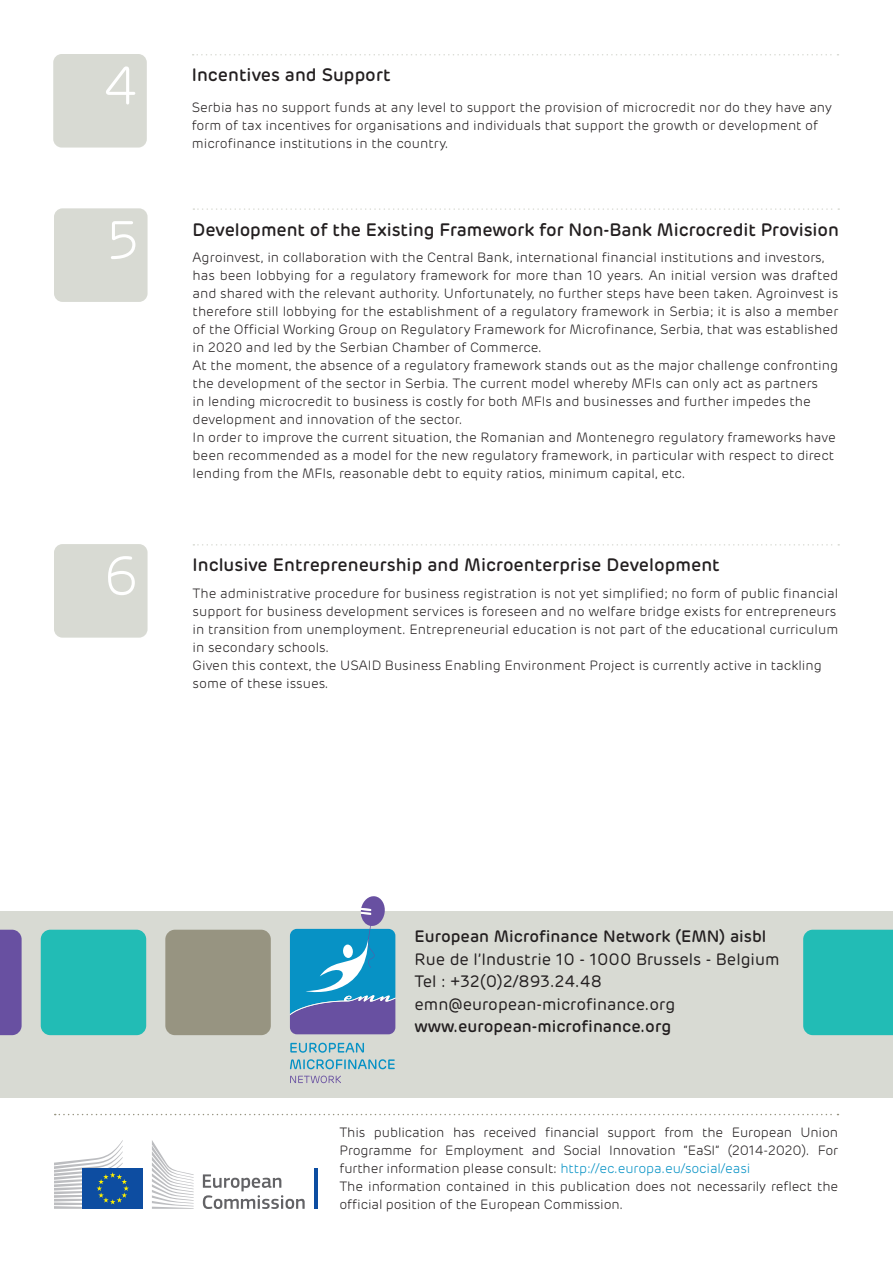
<style>
.page{position:relative;width:893px;height:1263px;background:#fff}
.page>*{position:absolute;margin:0;border:0;box-sizing:border-box;transform-origin:0 0}
.t1{font:300 54px "Rubrik";color:#fff}
.t2{font:500 18px "Rubrik";letter-spacing:-.005em;color:#231f20}
.t3{font:16.5px "Rubrik";color:#231f20}
.t4{font:500 16.5px "Rubrik";color:#231f20}
.t5{font:300 13.5px/18px "Rubrik";color:#231f20;text-align:justify}
.s1{color:#0792c5}
</style>
<div class="page">
<div style="left:54px;top:208px;width:94px;height:94px;background:#d8dad3;border-radius:9px"></div>
<div style="left:54px;top:544px;width:94px;height:94px;background:#d8dad3;border-radius:9px"></div>
<svg style="left:193px;top:208px;width:646px;height:2px"></svg>
<svg style="left:193px;top:544px;width:646px;height:2px"></svg>
<div style="left:53px;top:54px;width:94px;height:94px;background:#d8dad3;border-radius:9px"></div>
<svg style="left:193px;top:54px;width:645px;height:2px"></svg>
<svg style="left:203px;top:1174px;width:102px;height:35px"></svg>
<hr style="left:314px;top:1168px;width:3px;height:41px;background:#0d4da1">
<svg style="left:152px;top:1140px;width:42px;height:69px"></svg>
<div style="left:83px;top:1168px;width:60px;height:41px;background:#0d4da1"></div>
<svg style="left:54px;top:1140px;width:75px;height:69px"></svg>
<div style="left:0;top:911px;width:893px;height:187px;background:#d8dad3"></div>
<svg style="left:290px;top:896px;width:105px;height:138px"></svg>
<svg style="left:290px;top:1043px;width:74px;height:10px"></svg>
<svg style="left:290px;top:1059px;width:105px;height:10px"></svg>
<svg style="left:290px;top:1075px;width:51px;height:8px"></svg>
<svg style="left:55px;top:1114px;width:783px;height:1px"></svg>
<div style="left:165px;top:930px;width:106px;height:105px;background:#979481;border-radius:10px"></div>
<div style="left:41px;top:930px;width:105px;height:105px;background:#22bcb5;border-radius:10px"></div>
<div style="left:0;top:930px;width:22px;height:105px;background:#6850a1"></div>
<div style="left:803px;top:930px;width:90px;height:105px;background:#22bcb5"></div>
<p class="t1" style="left:103px;top:54px;width:37px">4</p>
<p class="t2" style="left:192px;top:64px;width:200px">Incentives and Support</p>
<p class="t5" style="left:192px;top:99px;width:642px">Serbia has no support funds at any level to support the provision of microcredit nor do they have any</p>
<p class="t5" style="left:192px;top:117px;width:628px">form of tax incentives for organisations and individuals that support the growth or development of</p>
<p class="t5" style="left:192px;top:135px;width:258px">microfinance institutions in the country.</p>
<p class="t1" style="left:107px;top:209px;width:34px">5</p>
<p class="t2" style="left:193px;top:218px;width:648px">Development of the Existing Framework for Non-Bank Microcredit Provision</p>
<p class="t5" style="left:193px;top:248px;width:633px">Agroinvest, in collaboration with the Central Bank, international financial institutions and investors,</p>
<p class="t5" style="left:193px;top:266px;width:647px">has been lobbying for a regulatory framework for more than 10 years. An initial version was drafted and shared with the relevant authority. Unfortunately, no further steps have been taken. Agroinvest is therefore still lobbying for the establishment of a regulatory framework in Serbia; it is also a member of the Official Working Group on Regulatory Framework for Microfinance, Serbia, that was established in 2020 and led by the Serbian Chamber of Commerce.</p>
<p class="t5" style="left:193px;top:356px;width:647px">At the moment, the absence of a regulatory framework stands out as the major challenge confronting</p>
<p class="t5" style="left:193px;top:374px;width:627px">the development of the sector in Serbia. The current model whereby MFIs can only act as partners</p>
<p class="t5" style="left:193px;top:392px;width:620px">in lending microcredit to business is costly for both MFIs and businesses and further impedes the</p>
<p class="t5" style="left:193px;top:410px;width:271px">development and innovation of the sector.</p>
<p class="t5" style="left:193px;top:428px;width:645px">In order to improve the current situation, the Romanian and Montenegro regulatory frameworks have</p>
<p class="t5" style="left:193px;top:446px;width:643px">been recommended as a model for the new regulatory framework, in particular with respect to direct</p>
<p class="t5" style="left:193px;top:464px;width:494px">lending from the MFIs, reasonable debt to equity ratios, minimum capital, etc.</p>
<p class="t1" style="left:103px;top:544px;width:37px">6</p>
<p class="t2" style="left:193px;top:554px;width:529px">Inclusive Entrepreneurship and Microenterprise Development</p>
<p class="t5" style="left:193px;top:584px;width:647px">The administrative procedure for business registration is not yet simplified; no form of public financial</p>
<p class="t5" style="left:193px;top:602px;width:645px">support for business development services is foreseen and no welfare bridge exists for entrepreneurs</p>
<p class="t5" style="left:193px;top:620px;width:647px">in transition from unemployment. Entrepreneurial education is not part of the educational curriculum</p>
<p class="t5" style="left:193px;top:638px;width:138px">in secondary schools.</p>
<p class="t5" style="left:193px;top:656px;width:631px">Given this context, the USAID Business Enabling Environment Project is currently active in tackling</p>
<p class="t5" style="left:193px;top:674px;width:138px">some of these issues.</p>
<p class="t4" style="left:414px;top:926px;width:353px">European Microfinance Network (EMN) aisbl</p>
<p class="t3" style="left:414px;top:949px;width:367px">Rue de l’Industrie 10 - 1000 Brussels - Belgium</p>
<p class="t3" style="left:414px;top:971px;width:189px">Tel : +32(0)2/893.24.48</p>
<p class="t3" style="left:414px;top:994px;width:262px">emn@european-microfinance.org</p>
<p class="t4" style="left:414px;top:1016px;width:258px">www.european-microfinance.org</p>
<p class="t5" style="left:339px;top:1123px;width:500px">This publication has received financial support from the European Union Programme for Employment and Social Innovation “EaSI” (2014-2020). For further information please consult: <span class="s1">http://ec.europa.eu/social/easi</span></p>
<p class="t5" style="left:339px;top:1177px;width:500px">The information contained in this publication does not necessarily reflect the official position of the European Commission.</p>
</div>
